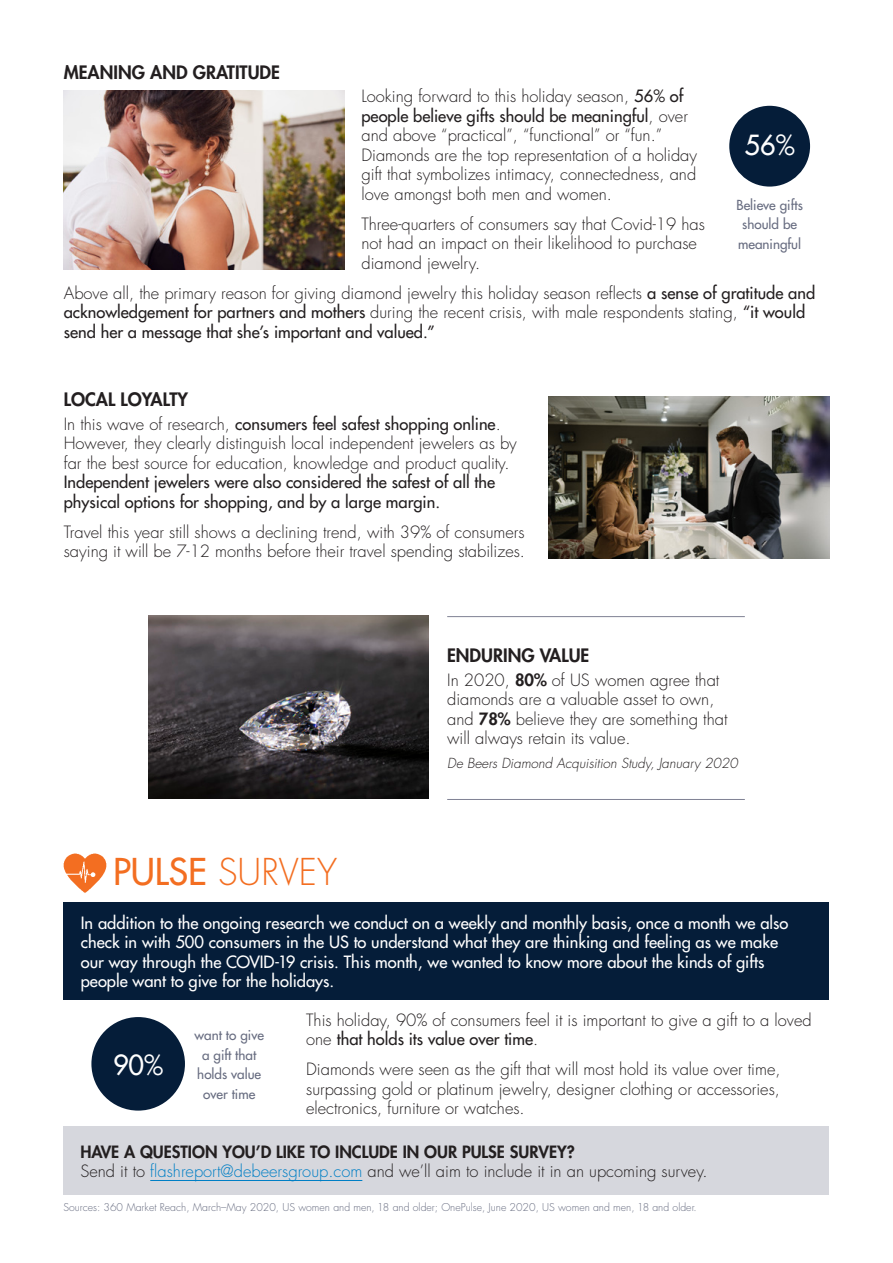
<style>
.page{position:relative;width:893px;height:1263px;background:#fff}
.page>*{position:absolute;margin:0;border:0;box-sizing:border-box;transform-origin:0 0}
.BODY_11_13{font:300 36px "Futura Std";color:#f36e21}
.Number_CTR_18{font:500 27px "Futura Std";color:#fff}
.Parahd_12_13{font:800 18px "Futura Std";color:#231f20}
.BODY_11_13-2{font:300 16.5px/19.5px "Futura Std";color:#231f20}
.BODY_11_13-3{font:500 16.5px/19.5px "Futura Std";color:#fff}
.BODY_11_13-4{font:800 16.5px "Futura Std";color:#231f20}
.GREY_chart_head{font:500 13.5px/19.5px "Futura Std";color:#686d81;text-align:center}
.BODY_11_13-5{font:italic 300 13.5px "Futura Std";color:#231f20}
.Carption_8_10{font:300 10.5px "Futura Std";color:#686d81}
.s1{font-weight:500}
.s2{font-weight:800}
.s3{color:#007fc5}
</style>
<div class="page">
<div style="left:63px;top:1127px;width:766px;height:68px;background:#d6d7dd"></div>
<hr style="left:150px;top:1180px;width:212px;height:1px;background:#007fc5">
<img style="left:63px;top:853px;width:44px;height:40px">
<img style="left:549px;top:396px;width:280px;height:162px">
<img style="left:64px;top:90px;width:280px;height:179px">
<img style="left:148px;top:616px;width:281px;height:183px">
<div style="left:729px;top:106px;width:81px;height:81px;background:#051d39;border-radius:50%"></div>
<div style="left:91px;top:1017px;width:94px;height:93px;background:#051d39;border-radius:50%"></div>
<hr style="left:447px;top:616px;width:298px;height:1px;background:#808294">
<hr style="left:447px;top:799px;width:298px;height:1px;background:#808294">
<div style="left:64px;top:902px;width:765px;height:98px;background:#051d39"></div>
<p class="Parahd_12_13" style="left:64px;top:61px;width:218px">MEANING AND GRATITUDE</p>
<p class="BODY_11_13-2" style="left:361px;top:87px;width:337px">Looking forward to this holiday season, <span class="s1">56% of people believe gifts should be meaningful</span>, over and above “practical”, “functional” or “fun.” Diamonds are the top representation of a holiday gift that symbolizes intimacy, connectedness, and love amongst both men and women.</p>
<p class="BODY_11_13-2" style="left:361px;top:215px;width:345px">Three-quarters of consumers say that Covid-19 has not had an impact on their likelihood to purchase diamond jewelry.</p>
<p class="BODY_11_13-2" style="left:64px;top:284px;width:753px">Above all, the primary reason for giving diamond jewelry this holiday season reflects <span class="s1">a sense of gratitude and acknowledgement for partners and mothers</span> during the recent crisis, with male respondents stating, <span class="s1">“it would send her a message that she’s important and valued.”</span></p>
<p class="Number_CTR_18" style="left:744px;top:128px;width:52px">56%</p>
<p class="GREY_chart_head" style="left:736px;top:195px;width:68px">Believe gifts should be meaningful</p>
<p class="Parahd_12_13" style="left:64px;top:388px;width:126px">LOCAL LOYALTY</p>
<p class="BODY_11_13-2" style="left:64px;top:415px;width:455px">In this wave of research, <span class="s1">consumers feel safest shopping online</span>.<br>However, they clearly distinguish local independent jewelers as by far the best source for education, knowledge and product quality.<br><span class="s1">Independent jewelers were also considered the safest of all the physical options for shopping, and by a large margin.</span></p>
<p class="BODY_11_13-2" style="left:64px;top:523px;width:463px">Travel this year still shows a declining trend, with 39% of consumers saying it will be 7-12 months before their travel spending stabilizes.</p>
<p class="BODY_11_13" style="left:113px;top:850px;width:226px"><span class="s1">PULSE</span> SURVEY</p>
<p class="Parahd_12_13" style="left:447px;top:644px;width:144px">ENDURING VALUE</p>
<p class="BODY_11_13-2" style="left:447px;top:670px;width:282px">In 2020, <span class="s2">80%</span> of US women agree that diamonds are a valuable asset to own, and <span class="s2">78%</span> believe they are something that will always retain its value.</p>
<p class="BODY_11_13-5" style="left:447px;top:755px;width:292px">De Beers Diamond Acquisition Study, January 2020</p>
<p class="BODY_11_13-3" style="left:81px;top:913px;width:709px">In addition to the ongoing research we conduct on a weekly and monthly basis, once a month we also check in with 500 consumers in the US to understand what they are thinking and feeling as we make our way through the COVID-19 crisis. This month, we wanted to know more about the kinds of gifts people want to give for the holidays.</p>
<p class="BODY_11_13-2" style="left:306px;top:1010px;width:507px">This holiday, 90% of consumers feel it is important to give a gift to a loved one <span class="s1">that holds its value over time</span>.</p>
<p class="BODY_11_13-2" style="left:306px;top:1060px;width:476px;text-align:justify">Diamonds were seen as the gift that will most hold its value over time, surpassing gold or platinum jewelry, designer clothing or accessories, electronics, furniture or watches.</p>
<p class="GREY_chart_head" style="left:195px;top:1025px;width:71px">want to give a gift that holds value over time</p>
<p class="Number_CTR_18" style="left:113px;top:1048px;width:52px">90%</p>
<p class="BODY_11_13-4" style="left:80px;top:1141px;width:496px">HAVE A QUESTION YOU’D LIKE TO INCLUDE IN OUR PULSE SURVEY?</p>
<p class="BODY_11_13-2" style="left:80px;top:1162px;width:629px">Send it to <span class="s3">flashreport@debeersgroup.com</span> and we’ll aim to include it in an upcoming survey.</p>
<p class="Carption_8_10" style="left:63px;top:1201px;width:635px">Sources: 360 Market Reach, March–May 2020, US women and men, 18 and older; OnePulse, June 2020, US women and men, 18 and older.</p>
</div>
